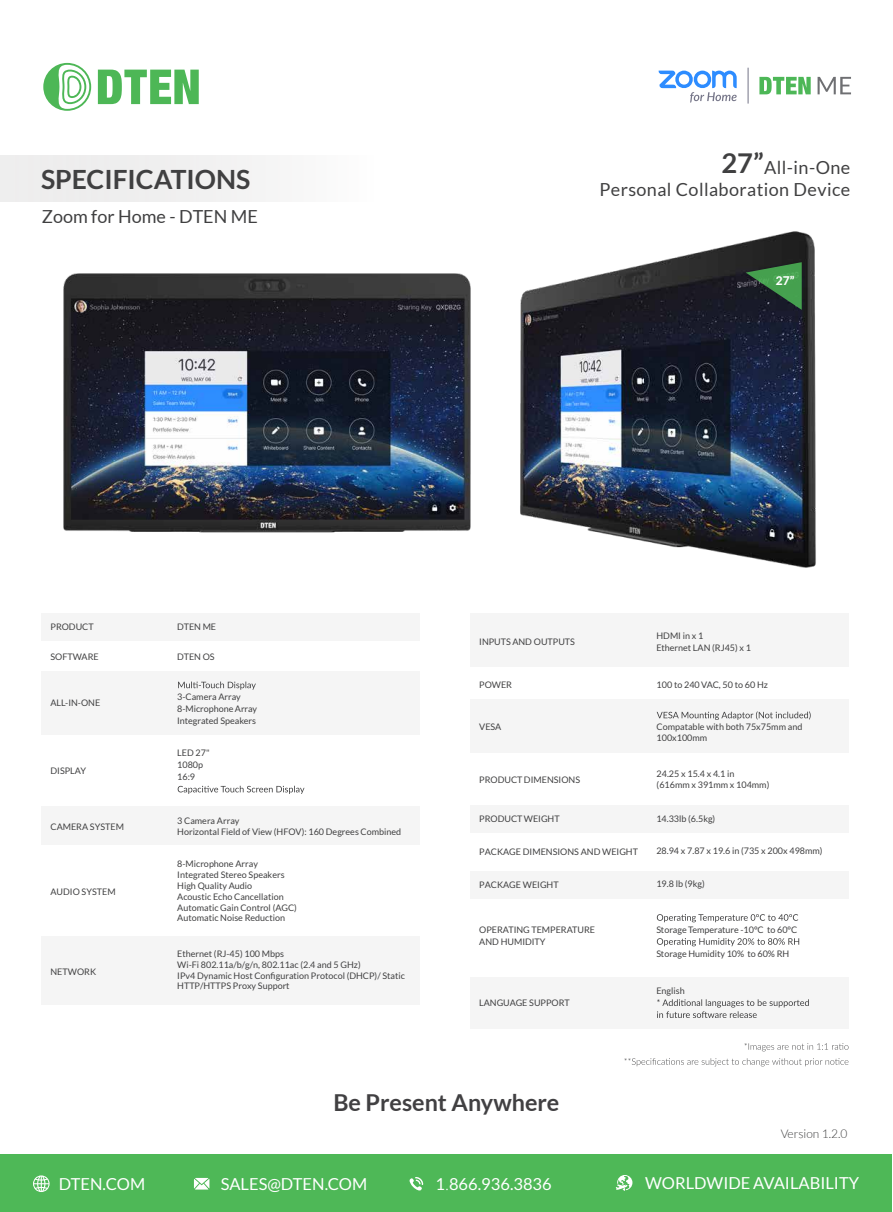
<style>
.page{position:relative;width:893px;height:1212px;background:#fff}
.page>*{position:absolute;margin:0;border:0;box-sizing:border-box;transform-origin:0 0}
.t1{font:700 27.3px "Lato";color:#404041}
.t2{font:700 26.55px "Lato";color:#404041}
.t3{font:700 23.25px "Lato";color:#414042}
.t4{font:18px/21.6px "Lato";letter-spacing:.025em;color:#404041;text-align:right}
.t5{font:18px "Lato";color:#404041}
.t6{font:16.5px "Lato";color:#fff}
.t7{font:300 12px "Lato";color:#404041}
.t8{font:800 12px "Lato";color:#fff}
.t9{font:9px/10.8px "Lato";color:#404041}
.s1{font-family:"Adobe Song Std";font-weight:300}
</style>
<div class="page">
<img style="left:229px;top:81px;width:622px;height:487px">
<svg style="left:746px;top:262px;width:56px;height:48px;background:#315f3b"></svg>
<div style="left:41px;top:937px;width:378px;height:68px;background:#f1f1f1"></div>
<div style="left:41px;top:671px;width:378px;height:64px;background:#f1f1f1"></div>
<div style="left:41px;top:613px;width:378px;height:27px;background:#f1f1f1"></div>
<div style="left:41px;top:806px;width:378px;height:39px;background:#f1f1f1"></div>
<svg style="left:178px;top:786px;width:126px;height:8px"></svg>
<svg style="left:178px;top:681px;width:78px;height:9px"></svg>
<div style="left:470px;top:805px;width:379px;height:27px;background:#f1f1f1"></div>
<div style="left:470px;top:871px;width:379px;height:27px;background:#f1f1f1"></div>
<div style="left:470px;top:977px;width:379px;height:51px;background:#f1f1f1"></div>
<div style="left:470px;top:613px;width:379px;height:54px;background:#f1f1f1"></div>
<div style="left:470px;top:699px;width:379px;height:54px;background:#f1f1f1"></div>
<svg style="left:657px;top:999px;width:152px;height:19px"></svg>
<svg style="left:657px;top:711px;width:154px;height:9px"></svg>
<svg style="left:657px;top:914px;width:141px;height:8px"></svg>
<svg style="left:657px;top:938px;width:142px;height:8px"></svg>
<div style="left:0;top:156px;width:374px;height:45px;background:#f0f0f0"></div>
<div style="left:0;top:1155px;width:891px;height:57px;background:#4eb857"></div>
<svg style="left:410px;top:1177px;width:13px;height:14px"></svg>
<svg style="left:194px;top:1178px;width:15px;height:11px"></svg>
<svg style="left:33px;top:1175px;width:17px;height:17px"></svg>
<svg style="left:616px;top:1175px;width:16px;height:16px"></svg>
<svg style="left:624px;top:1058px;width:224px;height:8px"></svg>
<svg style="left:744px;top:1043px;width:104px;height:8px"></svg>
<svg style="left:659px;top:71px;width:78px;height:32px"></svg>
<hr style="left:748px;top:68px;width:1px;height:36px;background:#747487">
<svg style="left:759px;top:77px;width:52px;height:17px"></svg>
<svg style="left:818px;top:77px;width:33px;height:17px"></svg>
<svg style="left:98px;top:70px;width:101px;height:34px"></svg>
<svg style="left:43px;top:63px;width:48px;height:48px"></svg>
<img style="left:0;top:185px;width:537px;height:383px">
<h2 class="t2" style="left:41px;top:164px;width:211px">SPECIFICATIONS</h2>
<h3 class="t5" style="left:42px;top:206px;width:218px">Zoom for Home - DTEN ME</h3>
<h1 class="t1" style="left:721px;top:148px;width:44px">27”</h1>
<h3 class="t4" style="left:599px;top:157px;width:252px">All-in-One<br>Personal Collaboration Device</h3>
<h3 class="t8" style="left:776px;top:272px;width:20px">27”</h3>
<p class="t9" style="left:51px;top:621px;width:45px">PRODUCT</p>
<p class="t9" style="left:51px;top:651px;width:50px">SOFTWARE</p>
<p class="t9" style="left:177px;top:621px;width:40px">DTEN ME</p>
<p class="t9" style="left:177px;top:651px;width:39px">DTEN OS</p>
<p class="t9" style="left:51px;top:697px;width:51px">ALL-IN-ONE</p>
<p class="t9" style="left:177px;top:691px;width:82px;line-height:12px">3-Camera Array<br>8-Microphone Array<br>Integrated Speakers</p>
<p class="t9" style="left:51px;top:766px;width:37px">DISPLAY</p>
<p class="t9" style="left:51px;top:821px;width:75px">CAMERA SYSTEM</p>
<p class="t9" style="left:51px;top:886px;width:67px">AUDIO SYSTEM</p>
<p class="t9" style="left:51px;top:966px;width:47px">NETWORK</p>
<p class="t9" style="left:177px;top:747px;width:34px;line-height:12px">LED 27"<br>1080p<br>16:9</p>
<p class="t9" style="left:177px;top:815px;width:226px">3 Camera Array<br>Horizontal Field of View (HFOV): 160 Degrees Combined</p>
<p class="t9" style="left:177px;top:859px;width:121px">8-Microphone Array<br>Integrated Stereo Speakers<br>High Quality Audio<br>Acoustic Echo Cancellation<br>Automatic Gain Control (AGC)<br>Automatic Noise Reduction</p>
<p class="t9" style="left:177px;top:948px;width:229px">Ethernet (RJ-45) 100 Mbps<br>Wi-Fi 802.11a/b/g/n, 802.11ac (2.4 and 5 GHz)<br>IPv4 Dynamic Host Configuration Protocol (DHCP)/ Static HTTP/HTTPS Proxy Support</p>
<p class="t9" style="left:479px;top:636px;width:97px">INPUTS AND OUTPUTS</p>
<p class="t9" style="left:479px;top:679px;width:34px">POWER</p>
<p class="t9" style="left:656px;top:629px;width:96px;line-height:12px">HDMI in x 1<br>Ethernet LAN (RJ45) x 1</p>
<p class="t9" style="left:657px;top:679px;width:113px">100 to 240 VAC, 50 to 60 Hz</p>
<p class="t9" style="left:479px;top:721px;width:24px">VESA</p>
<p class="t9" style="left:657px;top:721px;width:147px">Compatable with both 75x75mm and<br>100x100mm</p>
<p class="t9" style="left:479px;top:774px;width:102px">PRODUCT DIMENSIONS</p>
<p class="t9" style="left:479px;top:813px;width:82px">PRODUCTWEIGHT</p>
<p class="t9" style="left:479px;top:847px;width:160px">PACKAGE DIMENSIONS AND WEIGHT</p>
<p class="t9" style="left:479px;top:879px;width:81px">PACKAGE WEIGHT</p>
<p class="t9" style="left:479px;top:923px;width:117px;line-height:12px">OPERATING TEMPERATURE<br>AND HUMIDITY</p>
<p class="t9" style="left:479px;top:998px;width:92px">LANGUAGE SUPPORT</p>
<p class="t9" style="left:657px;top:768px;width:114px">24.25 x 15.4 x 4.1 in (616mm x 391mm x 104mm)</p>
<p class="t9" style="left:656px;top:813px;width:60px">14.33lb (6.5kg)</p>
<p class="t9" style="left:656px;top:845px;width:168px">28.94 x 7.87 x 19.6 in (735 x 200x 498mm)</p>
<p class="t9" style="left:656px;top:879px;width:50px">19.8 lb (9kg)</p>
<p class="t9" style="left:656px;top:924px;width:142px">Storage Temperature -10°C to 60°C</p>
<p class="t9" style="left:656px;top:948px;width:134px">Storage Humidity 10% to 60% RH</p>
<p class="t9" style="left:656px;top:985px;width:30px">English</p>
<h3 class="t3" style="left:333px;top:1089px;width:228px">Be Present Anywhere</h3>
<h3 class="t7" style="left:781px;top:1127px;width:68px">Version 1.2.0</h3>
<h3 class="t6" style="left:59px;top:1175px;width:88px">DTEN.COM</h3>
<h3 class="t6" style="left:221px;top:1174px;width:148px">SALES@DTEN.COM</h3>
<h3 class="t6" style="left:436px;top:1175px;width:118px">1<span class="s1">.</span>866.936.3836</h3>
<h3 class="t6" style="left:645px;top:1174px;width:215px">WORLDWIDE AVAILABILITY</h3>
</div>
